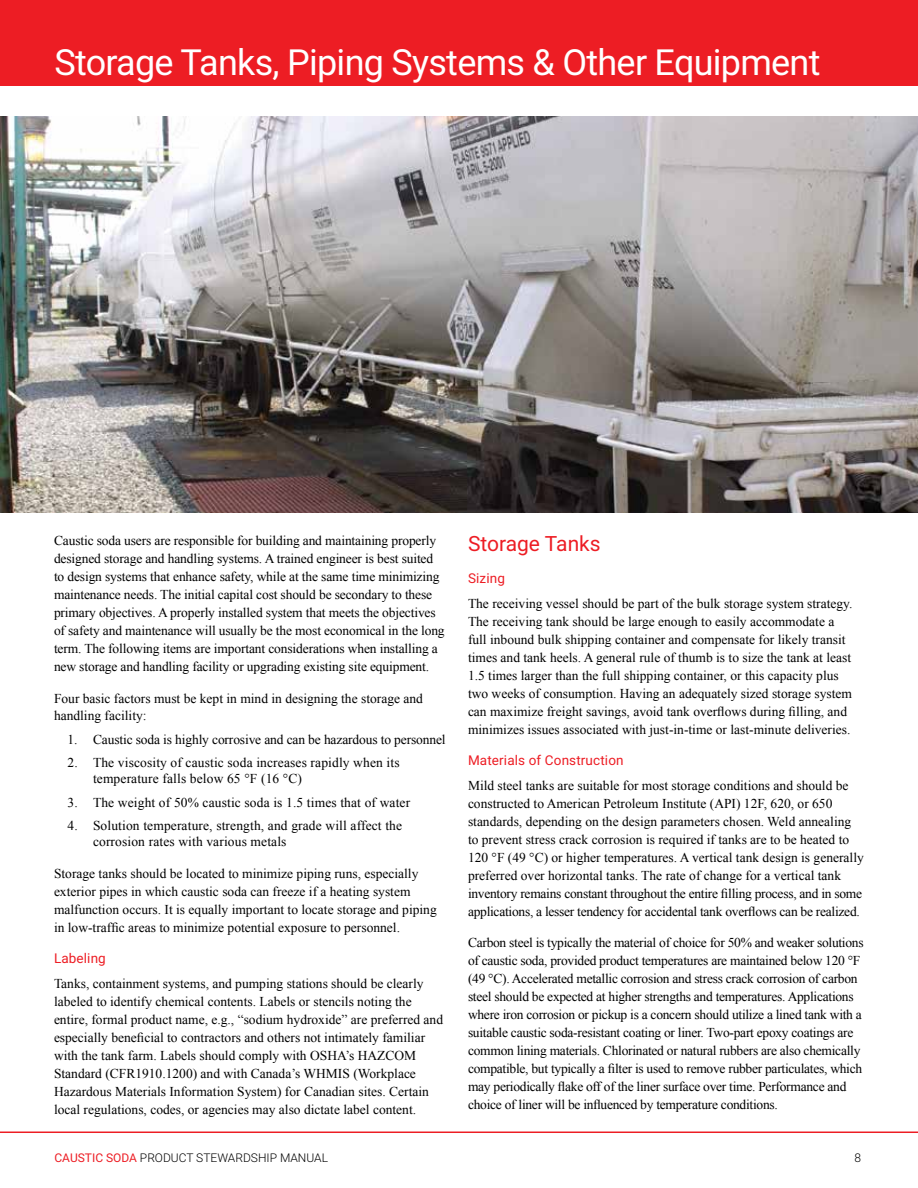
<style>
.page{position:relative;width:918px;height:1188px;background:#fff}
.page>*{position:absolute;margin:0;border:0;box-sizing:border-box;transform-origin:0 0}
.t1{font:36px "Roboto";letter-spacing:-.02em;color:#fff}
.t2{font:21px "Roboto";color:#ed1d24}
.t3{font:13.5px/18px "Times New Roman";color:#000}
.t4{font:13.5px/18px "Times New Roman";letter-spacing:-.02em;color:#000}
.t5{font:13.5px "Roboto";letter-spacing:.01em;color:#ed1d24}
.t6{font:300 12px "Roboto";color:#000}
.s1{font-weight:400;color:#ed1d24}
</style>
<div class="page">
<div style="left:0;top:0;width:918px;height:85px;background:#ed1d24"></div>
<hr style="left:0;top:1132px;width:918px;height:1px;background:#ed1d24">
<img style="left:0;top:116px;width:918px;height:397px">
<h1 class="t1" style="left:54px;top:37px;width:768px">Storage Tanks, Piping Systems &amp; Other Equipment</h1>
<p class="t3" style="left:54px;top:531px;width:392px">Caustic soda users are responsible for building and maintaining properly designed storage and handling systems. A trained engineer is best suited to design systems that enhance safety, while at the same time minimizing maintenance needs. The initial capital cost should be secondary to these primary objectives. A properly installed system that meets the objectives of safety and maintenance will usually be the most economical in the long term. The following items are important considerations when installing a new storage and handling facility or upgrading existing site equipment.</p>
<p class="t3" style="left:54px;top:689px;width:370px">Four basic factors must be kept in mind in designing the storage and handling facility:</p>
<p class="t3" style="left:68px;top:730px;width:380px">1. Caustic soda is highly corrosive and can be hazardous to personnel</p>
<p class="t3" style="left:93px;top:754px;width:308px;line-height:16.5px;text-indent:-26px">2. The viscosity of caustic soda increases rapidly when its temperature falls below 65 °F (16 °C)</p>
<p class="t3" style="left:68px;top:793px;width:344px">3. The weight of 50% caustic soda is 1.5 times that of water</p>
<p class="t3" style="left:93px;top:817px;width:311px;line-height:16.5px;text-indent:-26px">4. Solution temperature, strength, and grade will affect the corrosion rates with various metals</p>
<p class="t3" style="left:54px;top:864px;width:384px">Storage tanks should be located to minimize piping runs, especially exterior pipes in which caustic soda can freeze if a heating system malfunction occurs. It is equally important to locate storage and piping in low-traffic areas to minimize potential exposure to personnel.</p>
<p class="t5" style="left:54px;top:949px;width:53px">Labeling</p>
<p class="t3" style="left:54px;top:974px;width:391px">Tanks, containment systems, and pumping stations should be clearly labeled to identify chemical contents. Labels or stencils noting the entire, formal product name, e.g., “sodium hydroxide” are preferred and especially beneficial to contractors and others not intimately familiar with the tank farm. Labels should comply with OSHA’s HAZCOM Standard (CFR1910.1200) and with Canada’s WHMIS (Workplace Hazardous Materials Information System) for Canadian sites. Certain local regulations, codes, or agencies may also dictate label content.</p>
<h2 class="t2" style="left:468px;top:529px;width:134px">Storage Tanks</h2>
<p class="t5" style="left:468px;top:569px;width:38px">Sizing</p>
<p class="t3" style="left:468px;top:594px;width:386px">The receiving vessel should be part of the bulk storage system strategy.<br>The receiving tank should be large enough to easily accommodate a full inbound bulk shipping container and compensate for likely transit times and tank heels. A general rule of thumb is to size the tank at least 1.5 times larger than the full shipping container, or this capacity plus two weeks of consumption. Having an adequately sized storage system can maximize freight savings, avoid tank overflows during filling, and minimizes issues associated with just-in-time or last-minute deliveries.</p>
<p class="t5" style="left:468px;top:751px;width:157px">Materials of Construction</p>
<p class="t3" style="left:468px;top:776px;width:397px">Mild steel tanks are suitable for most storage conditions and should be constructed to American Petroleum Institute (API) 12F, 620, or 650 standards, depending on the design parameters chosen. Weld annealing to prevent stress crack corrosion is required if tanks are to be heated to 120 °F (49 °C) or higher temperatures. A vertical tank design is generally preferred over horizontal tanks. The rate of change for a vertical tank inventory remains constant throughout the entire filling process, and in some applications, a lesser tendency for accidental tank overflows can be realized.</p>
<p class="t4" style="left:468px;top:934px;width:397px">Carbon steel is typically the material of choice for 50% and weaker solutions of caustic soda, provided product temperatures are maintained below 120 °F (49 °C). Accelerated metallic corrosion and stress crack corrosion of carbon steel should be expected at higher strengths and temperatures. Applications where iron corrosion or pickup is a concern should utilize a lined tank with a suitable caustic soda-resistant coating or liner. Two-part epoxy coatings are common lining materials. Chlorinated or natural rubbers are also chemically compatible, but typically a filter is used to remove rubber particulates, which may periodically flake off of the liner surface over time. Performance and choice of liner will be influenced by temperature conditions.</p>
<p class="t6" style="left:54px;top:1150px;width:275px"><span class="s1">CAUSTIC SODA</span> PRODUCT STEWARDSHIP MANUAL</p>
<p class="t6" style="left:854px;top:1150px;width:8px">8</p>
</div>
